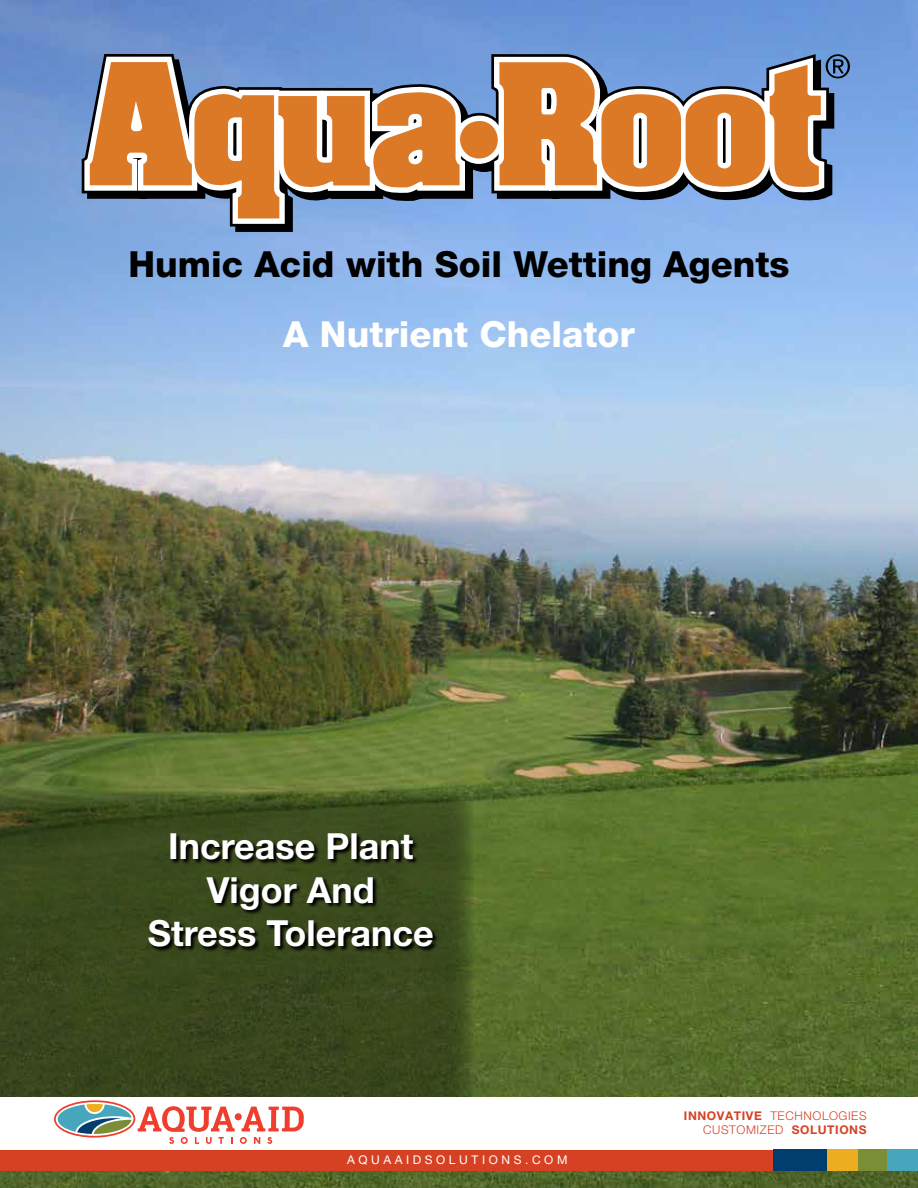
<style>
.page{position:relative;width:918px;height:1188px;background:#fff}
.page>*{position:absolute;margin:0;border:0;box-sizing:border-box;transform-origin:0 0}
.t1{font:700 36px/43.2px "Helvetica Neue LT Std";color:#fff;text-align:center}
.t2{font:800 36px "Helvetica Neue LT Std";color:#000}
.t3{font:800 36px "Helvetica Neue LT Std";color:#fff}
.t4{font:300 12px/14.4px "Helvetica Neue LT Std";letter-spacing:.05em;color:#d64123;text-align:right}
.t5{font:12px "Helvetica Neue LT Std";letter-spacing:.3em;color:#fff}
.s1{font-weight:700}
</style>
<div class="page">
<img style="left:0;top:0;width:918px;height:1188px">
<svg style="left:0;top:790px;width:474px;height:307px;background:#3a491d"></svg>
<svg style="left:148px;top:833px;width:291px;height:119px;background:#2d3a16"></svg>
<svg style="left:82px;top:54px;width:768px;height:178px;background:#ab9082"></svg>
<div style="left:0;top:1150px;width:918px;height:21px;background:#d64123"></div>
<div style="left:0;top:1097px;width:918px;height:53px;background:#fff"></div>
<svg style="left:54px;top:1100px;width:250px;height:44px"></svg>
<div style="left:857px;top:1149px;width:31px;height:22px;background:#798e36"></div>
<div style="left:773px;top:1149px;width:54px;height:22px;background:#003e70"></div>
<div style="left:888px;top:1149px;width:30px;height:22px;background:#48a6bc"></div>
<div style="left:827px;top:1149px;width:30px;height:22px;background:#ecae20"></div>
<h1 class="t2" style="left:129px;top:243px;width:662px">Humic Acid with Soil Wetting Agents</h1>
<h1 class="t3" style="left:283px;top:313px;width:353px">A Nutrient Chelator</h1>
<h1 class="t1" style="left:148px;top:824px;width:288px">Increase Plant<br>Vigor And<br>Stress Tolerance</h1>
<p class="t5" style="left:347px;top:1153px;width:222px">AQUAAIDSOLUTIONS.COM</p>
<p class="t4" style="left:684px;top:1108px;width:184px"><span class="s1">INNOVATIVE</span> TECHNOLOGIES<br>CUSTOMIZED <span class="s1">SOLUTIONS</span></p>
</div>
